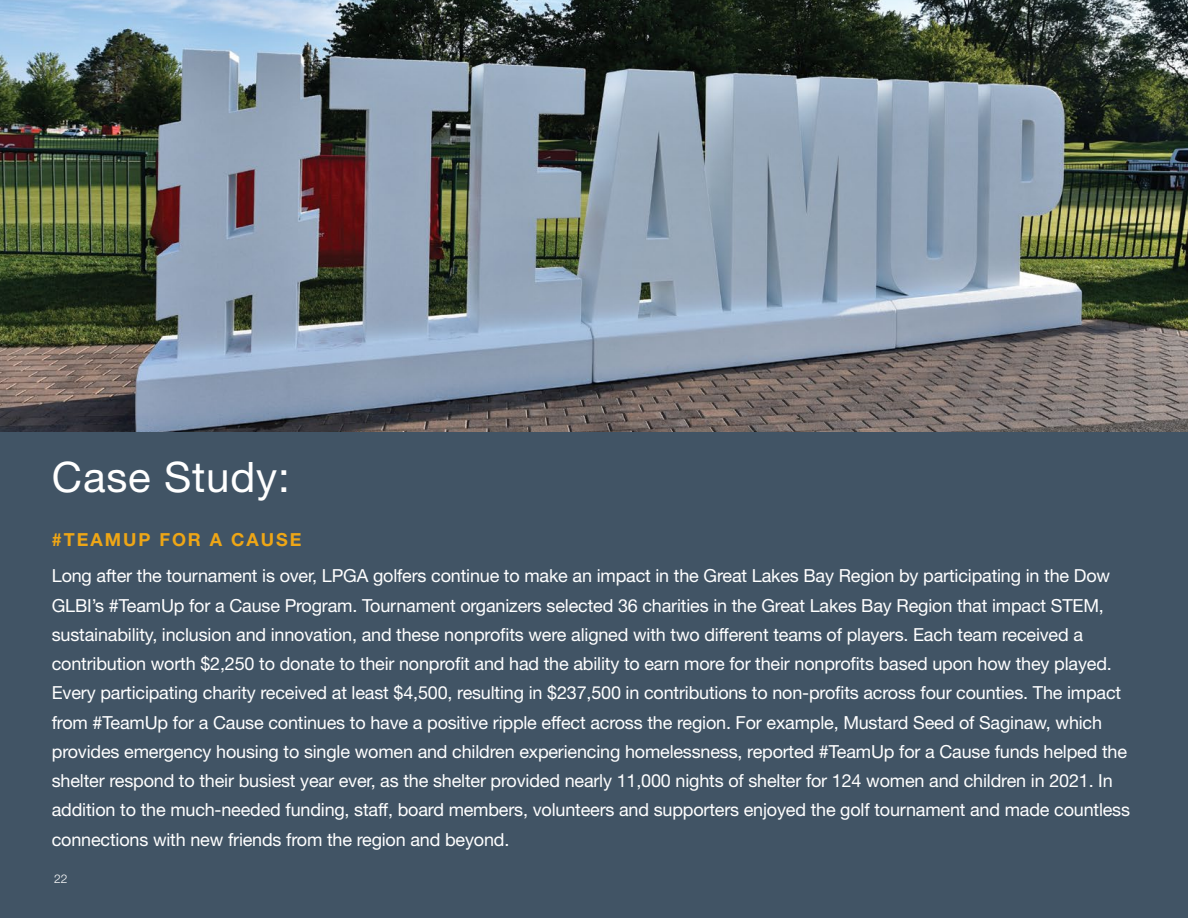
<style>
.page{position:relative;width:1188px;height:918px;background:#fff}
.page>*{position:absolute;margin:0;border:0;box-sizing:border-box;transform-origin:0 0}
.t1{font:42px "Helvetica Neue LT Std";letter-spacing:.02em;color:#fff}
.t2{font:18px/29.2px "Helvetica Neue LT Std";letter-spacing:-.01em;color:#fff}
.t3{font:700 18px "Helvetica Neue LT Std";letter-spacing:.11em;color:#eea616}
.t4{font:300 12px "Helvetica Neue LT Std";color:#fff}
</style>
<div class="page">
<img style="left:0;top:0;width:1188px;height:432px">
<div style="left:0;top:432px;width:1188px;height:486px;background:#415465"></div>
<h1 class="t1" style="left:52px;top:452px;width:239px">Case Study:</h1>
<p class="t3" style="left:52px;top:529px;width:251px">#TEAMUP FOR A CAUSE</p>
<p class="t2" style="left:52px;top:561px;width:1080px">Long after the tournament is over, LPGA golfers continue to make an impact in the Great Lakes Bay Region by participating in the Dow GLBI’s #TeamUp for a Cause Program. Tournament organizers selected 36 charities in the Great Lakes Bay Region that impact STEM, sustainability, inclusion and innovation, and these nonprofits were aligned with two different teams of players. Each team received a contribution worth $2,250 to donate to their nonprofit and had the ability to earn more for their nonprofits based upon how they played.<br>Every participating charity received at least $4,500, resulting in $237,500 in contributions to non-profits across four counties. The impact from #TeamUp for a Cause continues to have a positive ripple effect across the region. For example, Mustard Seed of Saginaw, which provides emergency housing to single women and children experiencing homelessness, reported #TeamUp for a Cause funds helped the shelter respond to their busiest year ever, as the shelter provided nearly 11,000 nights of shelter for 124 women and children in 2021. In addition to the much-needed funding, staff, board members, volunteers and supporters enjoyed the golf tournament and made countless connections with new friends from the region and beyond.</p>
<p class="t4" style="left:54px;top:871px;width:15px">22</p>
</div>
